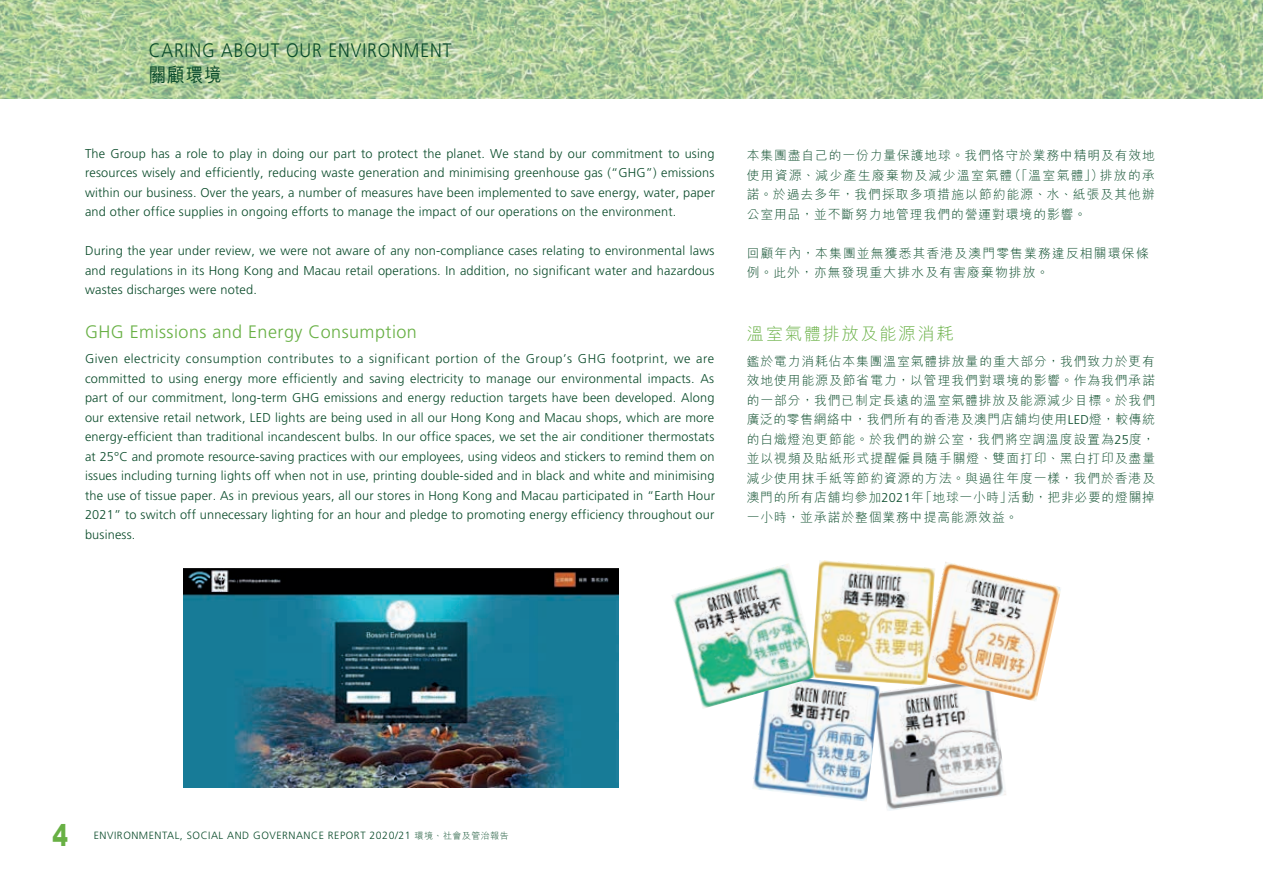
<style>
.page{position:relative;width:1263px;height:893px;background:#fff}
.page>*{position:absolute;margin:0;border:0;box-sizing:border-box;transform-origin:0 0}
.t1{font:900 30px "Arial";color:#68b044;scale:.78 1}
.t2{font:300 19.5px "Frutiger LT Std";letter-spacing:.05em;color:#0a4b2a;scale:.9 1}
.t3{font:500 19.5px "M Hei HK";color:#0a4b2a;scale:.9 1}
.t4{font:300 18px "Frutiger LT Std";letter-spacing:.025em;color:#68b044}
.t5{font:300 17.25px "M Hei HK";letter-spacing:.1em;color:#68b044}
.t6{font:300 12.75px/19.5px "Frutiger LT Std";letter-spacing:.015em;color:#0a4b2a;text-align:justify}
.t7{font:300 12.75px/19.5px "M Hei HK";letter-spacing:.08em;color:#0a4b2a;text-align:justify}
.t8{font:300 10.5px "Frutiger LT Std";letter-spacing:.05em;color:#0a4b2a}
.s1{font-family:"Frutiger LT Std"}
.s2{font-family:"M Hei HK";font-size:9px}
</style>
<div class="page">
<img style="left:0;top:0;width:1263px;height:98px">
<img style="left:880px;top:687px;width:126px;height:124px">
<img style="left:920px;top:562px;width:141px;height:140px">
<img style="left:815px;top:560px;width:120px;height:125px">
<img style="left:753px;top:674px;width:127px;height:127px">
<img style="left:671px;top:564px;width:144px;height:145px">
<img style="left:184px;top:568px;width:435px;height:219px">
<h2 class="t2" style="left:149px;top:39px;width:338px">CARING ABOUT OUR ENVIRONMENT</h2>
<h2 class="t3" style="left:149px;top:60px;width:82px">關顧環境</h2>
<p class="t6" style="left:85px;top:144px;width:631px">The Group has a role to play in doing our part to protect the planet. We stand by our commitment to using resources wisely and efficiently, reducing waste generation and minimising greenhouse gas (“GHG”) emissions within our business. Over the years, a number of measures have been implemented to save energy, water, paper and other office supplies in ongoing efforts to manage the impact of our operations on the environment.</p>
<p class="t6" style="left:85px;top:241px;width:631px">During the year under review, we were not aware of any non-compliance cases relating to environmental laws and regulations in its Hong Kong and Macau retail operations. In addition, no significant water and hazardous wastes discharges were noted.</p>
<h3 class="t4" style="left:85px;top:321px;width:333px">GHG Emissions and Energy Consumption</h3>
<p class="t6" style="left:85px;top:349px;width:631px">Given electricity consumption contributes to a significant portion of the Group’s GHG footprint, we are committed to using energy more efficiently and saving electricity to manage our environmental impacts. As part of our commitment, long-term GHG emissions and energy reduction targets have been developed. Along our extensive retail network, LED lights are being used in all our Hong Kong and Macau shops, which are more energy-efficient than traditional incandescent bulbs. In our office spaces, we set the air conditioner thermostats at 25°C and promote resource-saving practices with our employees, using videos and stickers to remind them on issues including turning lights off when not in use, printing double-sided and in black and white and minimising the use of tissue paper. As in previous years, all our stores in Hong Kong and Macau participated in “Earth Hour 2021” to switch off unnecessary lighting for an hour and pledge to promoting energy efficiency throughout our business.</p>
<p class="t7" style="left:747px;top:145px;width:410px">本集團盡自己的一份力量保護地球。我們恪守於業務中精明及有效地使用資源、減少產生廢棄物及減少溫室氣體（「溫室氣體」）排放的承諾。於過去多年，我們採取多項措施以節約能源、水、紙張及其他辦公室用品，並不斷努力地管理我們的營運對環境的影響。</p>
<p class="t7" style="left:747px;top:243px;width:403px">回顧年內，本集團並無獲悉其香港及澳門零售業務違反相關環保條例。此外，亦無發現重大排水及有害廢棄物排放。</p>
<h3 class="t5" style="left:747px;top:321px;width:208px">溫室氣體排放及能源消耗</h3>
<p class="t7" style="left:747px;top:351px;width:410px">鑑於電力消耗佔本集團溫室氣體排放量的重大部分，我們致力於更有效地使用能源及節省電力，以管理我們對環境的影響。作為我們承諾的一部分，我們已制定長遠的溫室氣體排放及能源減少目標。於我們廣泛的零售網絡中，我們所有的香港及澳門店舖均使用<span class="s1">LED</span>燈，較傳統的白熾燈泡更節能。於我們的辦公室，我們將空調溫度設置為<span class="s1">25</span>度，並以視頻及貼紙形式提醒僱員隨手關燈、雙面打印、黑白打印及盡量減少使用抹手紙等節約資源的方法。與過往年度一樣，我們於香港及澳門的所有店舖均參加<span class="s1">2021</span>年「地球一小時」活動，把非必要的燈關掉一小時，並承諾於整個業務中提高能源效益。</p>
<h1 class="t1" style="left:53px;top:814px;width:21px">4</h1>
<p class="t8" style="left:94px;top:830px;width:416px">ENVIRONMENTAL, SOCIAL AND GOVERNANCE REPORT 2020/21 <span class="s2">環境、社會及管治報告</span></p>
</div>
